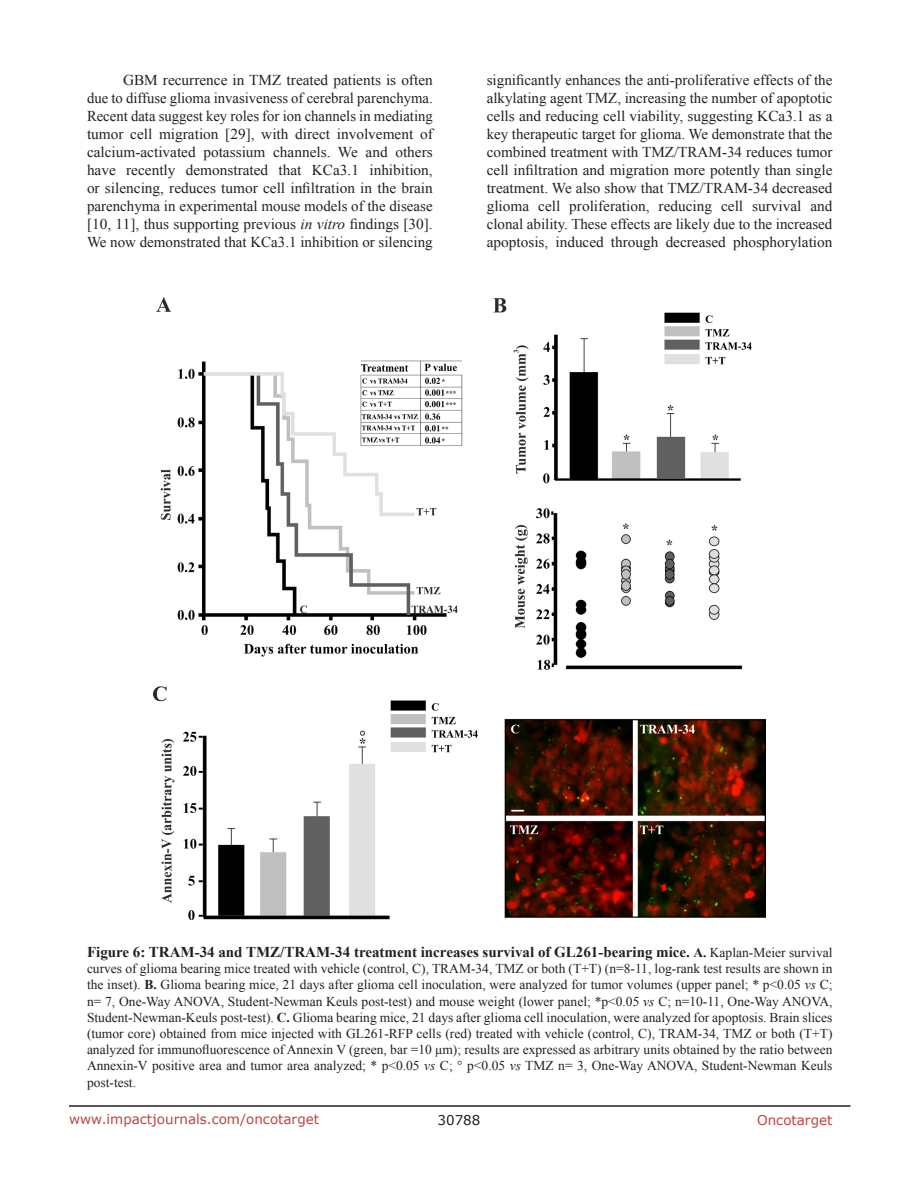
<style>
.page{position:relative;width:918px;height:1188px;background:#fff}
.page>*{position:absolute;margin:0;border:0;box-sizing:border-box;transform-origin:0 0}
.BodyText{font:15px/18px "Times New Roman";color:#231f20;text-align:justify}
.figuretext{font:700 15px "Times New Roman";color:#231f20}
.figuretext-2{font:13.5px/16.2px "Times New Roman";color:#231f20;text-align:justify}
.t1{font:13.5px "Verdana";color:#c24141}
.t2{font:13.5px "Verdana";color:#231f20}
.s1{font-style:italic}
.s2{font-size:13.5px}
.s3{font-weight:400;font-size:13.5px}
.s4{font-weight:700}
</style>
<div class="page">
<hr style="left:69px;top:1105px;width:781px;height:2px;background:#231f20">
<img style="left:154px;top:298px;width:612px;height:622px">
<p class="BodyText" style="left:87px;top:71px;width:347px;text-indent:36px">GBM recurrence in TMZ treated patients is often due to diffuse glioma invasiveness of cerebral parenchyma.<br>Recent data suggest key roles for ion channels in mediating tumor cell migration [29], with direct involvement of calcium-activated potassium channels. We and others have recently demonstrated that KCa3.1 inhibition, or silencing, reduces tumor cell infiltration in the brain parenchyma in experimental mouse models of the disease [10, 11], thus supporting previous <span class="s1">in vitro</span> findings [30].<br>We now demonstrated that KCa3.1 inhibition or silencing</p>
<p class="BodyText" style="left:487px;top:71px;width:347px">significantly enhances the anti-proliferative effects of the alkylating agent TMZ, increasing the number of apoptotic cells and reducing cell viability, suggesting KCa3.1 as a key therapeutic target for glioma. We demonstrate that the combined treatment with TMZ/TRAM-34 reduces tumor cell infiltration and migration more potently than single treatment. We also show that TMZ/TRAM-34 decreased glioma cell proliferation, reducing cell survival and clonal ability. These effects are likely due to the increased apoptosis, induced through decreased phosphorylation</p>
<p class="figuretext" style="left:87px;top:942px;width:747px">Figure 6: TRAM-34 and TMZ/TRAM-34 treatment increases survival of GL261-bearing mice. <span class="s2">A.</span> <span class="s3">Kaplan-Meier survival</span></p>
<p class="figuretext-2" style="left:87px;top:960px;width:747px">curves of glioma bearing mice treated with vehicle (control, C), TRAM-34, TMZ or both (T+T) (n=8-11, log-rank test results are shown in the inset). <span class="s4">B.</span> Glioma bearing mice, 21 days after glioma cell inoculation, were analyzed for tumor volumes (upper panel; * p&lt;0.05 <span class="s1">vs</span> C; n= 7, One-Way ANOVA, Student-Newman Keuls post-test) and mouse weight (lower panel; *p&lt;0.05 <span class="s1">vs</span> C; n=10-11, One-Way ANOVA, Student-Newman-Keuls post-test). <span class="s4">C.</span> Glioma bearing mice, 21 days after glioma cell inoculation, were analyzed for apoptosis. Brain slices (tumor core) obtained from mice injected with GL261-RFP cells (red) treated with vehicle (control, C), TRAM-34, TMZ or both (T+T) analyzed for immunofluorescence of Annexin V (green, bar =10 μm); results are expressed as arbitrary units obtained by the ratio between Annexin-V positive area and tumor area analyzed; * p&lt;0.05 <span class="s1">vs</span> C; ° p&lt;0.05 <span class="s1">vs</span> TMZ n= 3, One-Way ANOVA, Student-Newman Keuls post-test.</p>
<p class="t1" style="left:69px;top:1110px;width:252px">www.impactjournals.com/oncotarget</p>
<p class="t2" style="left:438px;top:1111px;width:44px">30788</p>
<p class="t1" style="left:757px;top:1111px;width:77px">Oncotarget</p>
</div>
